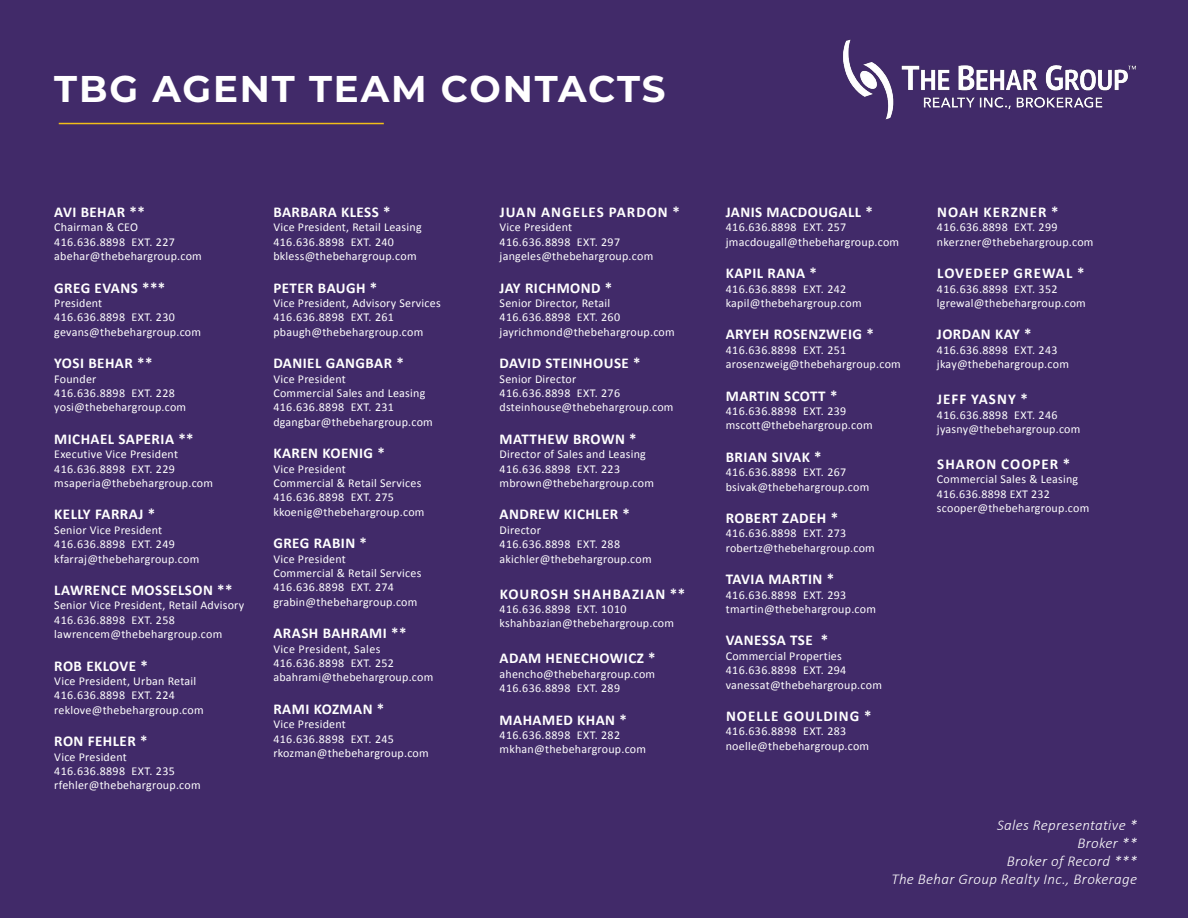
<style>
.page{position:relative;width:1188px;height:918px;background:#fff}
.page>*{position:absolute;margin:0;border:0;box-sizing:border-box;transform-origin:0 0}
.t1{font:700 37.2px "Montserrat";letter-spacing:.05em;color:#fff}
.t2{font:700 15px "Calibri";letter-spacing:.03em;color:#fff}
.t3{font:700 15px "Calibri";letter-spacing:.07em;color:#fff}
.t4{font:italic 300 15px/18px "Calibri";letter-spacing:.02em;color:#fff;text-align:right}
.t5{font:12px/14.4px "Calibri";letter-spacing:.02em;color:#fff}
</style>
<div class="page">
<div style="left:1px;top:0;width:1187px;height:917px;background:#412a69"></div>
<hr style="left:59px;top:123px;width:325px;height:1px;background:#f1be18">
<img style="left:843px;top:39px;width:293px;height:81px">
<h1 class="t1" style="left:54px;top:62px;width:613px">TBG AGENT TEAM CONTACTS</h1>
<p class="t2" style="left:54px;top:201px;width:92px">AVI BEHAR **</p>
<p class="t5" style="left:54px;top:220px;width:149px">Chairman &amp; CEO<br>416.636.8898 EXT. 227 abehar@thebehargroup.com</p>
<p class="t2" style="left:54px;top:277px;width:113px">GREG EVANS ***</p>
<p class="t5" style="left:54px;top:296px;width:148px">President<br>416.636.8898 EXT. 230 gevans@thebehargroup.com</p>
<p class="t2" style="left:54px;top:353px;width:100px">YOSI BEHAR **</p>
<p class="t5" style="left:54px;top:371px;width:133px">Founder<br>416.636.8898 EXT. 228 yosi@thebehargroup.com</p>
<p class="t2" style="left:54px;top:428px;width:141px">MICHAEL SAPERIA **</p>
<p class="t5" style="left:54px;top:447px;width:160px">Executive Vice President<br>416.636.8898 EXT. 229 msaperia@thebehargroup.com</p>
<p class="t2" style="left:54px;top:504px;width:103px">KELLY FARRAJ *</p>
<p class="t5" style="left:54px;top:522px;width:146px">Senior Vice President<br>416.636.8898 EXT. 249 kfarraj@thebehargroup.com</p>
<p class="t2" style="left:54px;top:579px;width:180px">LAWRENCE MOSSELSON **</p>
<p class="t5" style="left:54px;top:598px;width:191px">Senior Vice President, Retail Advisory<br>416.636.8898 EXT. 258 lawrencem@thebehargroup.com</p>
<p class="t2" style="left:54px;top:655px;width:95px">ROB EKLOVE *</p>
<p class="t5" style="left:54px;top:674px;width:151px">Vice President, Urban Retail<br>416.636.8898 EXT. 224 reklove@thebehargroup.com</p>
<p class="t2" style="left:54px;top:731px;width:95px">RON FEHLER *</p>
<p class="t5" style="left:54px;top:749px;width:148px">Vice President<br>416.636.8898 EXT. 235 rfehler@thebehargroup.com</p>
<p class="t2" style="left:273px;top:201px;width:119px">BARBARA KLESS *</p>
<p class="t5" style="left:273px;top:220px;width:150px">Vice President, Retail Leasing<br>416.636.8898 EXT. 240 bkless@thebehargroup.com</p>
<p class="t2" style="left:273px;top:277px;width:106px">PETER BAUGH *</p>
<p class="t5" style="left:273px;top:296px;width:169px">Vice President, Advisory Services<br>416.636.8898 EXT. 261 pbaugh@thebehargroup.com</p>
<p class="t2" style="left:273px;top:353px;width:132px">DANIEL GANGBAR *</p>
<p class="t5" style="left:273px;top:371px;width:161px">Vice President<br>Commercial Sales and Leasing<br>416.636.8898 EXT. 231 dgangbar@thebehargroup.com</p>
<p class="t2" style="left:273px;top:443px;width:113px">KAREN KOENIG *</p>
<p class="t5" style="left:273px;top:461px;width:153px">Vice President<br>Commercial &amp; Retail Services<br>416.636.8898 EXT. 275 kkoenig@thebehargroup.com</p>
<p class="t2" style="left:273px;top:533px;width:95px">GREG RABIN *</p>
<p class="t5" style="left:273px;top:551px;width:150px">Vice President<br>Commercial &amp; Retail Services<br>416.636.8898 EXT. 274 grabin@thebehargroup.com</p>
<p class="t2" style="left:273px;top:623px;width:135px">ARASH BAHRAMI **</p>
<p class="t5" style="left:273px;top:641px;width:161px">Vice President, Sales<br>416.636.8898 EXT. 252 abahrami@thebehargroup.com</p>
<p class="t2" style="left:273px;top:698px;width:113px">RAMI KOZMAN *</p>
<p class="t5" style="left:273px;top:717px;width:157px">Vice President<br>416.636.8898 EXT. 245 rkozman@thebehargroup.com</p>
<p class="t3" style="left:500px;top:201px;width:182px">JUAN ANGELES PARDON *</p>
<p class="t5" style="left:500px;top:220px;width:155px">Vice President<br>416.636.8898 EXT. 297 jangeles@thebehargroup.com</p>
<p class="t2" style="left:500px;top:277px;width:114px">JAY RICHMOND *</p>
<p class="t5" style="left:500px;top:296px;width:177px">Senior Director, Retail<br>416.636.8898 EXT. 260 jayrichmond@thebehargroup.com</p>
<p class="t2" style="left:500px;top:353px;width:143px">DAVID STEINHOUSE *</p>
<p class="t5" style="left:500px;top:371px;width:175px">Senior Director<br>416.636.8898 EXT. 276 dsteinhouse@thebehargroup.com</p>
<p class="t2" style="left:500px;top:428px;width:139px">MATTHEW BROWN *</p>
<p class="t5" style="left:500px;top:447px;width:156px">Director of Sales and Leasing<br>416.636.8898 EXT. 223 mbrown@thebehargroup.com</p>
<p class="t2" style="left:500px;top:504px;width:132px">ANDREW KICHLER *</p>
<p class="t5" style="left:500px;top:522px;width:154px">Director<br>416.636.8898 EXT. 288 akichler@thebehargroup.com</p>
<p class="t3" style="left:500px;top:583px;width:187px">KOUROSH SHAHBAZIAN **</p>
<p class="t5" style="left:500px;top:602px;width:176px">416.636.8898 EXT. 1010 kshahbazian@thebehargroup.com</p>
<p class="t2" style="left:500px;top:648px;width:158px">ADAM HENECHOWICZ *</p>
<p class="t5" style="left:500px;top:666px;width:157px">ahencho@thebehargroup.com<br>416.636.8898 EXT. 289</p>
<p class="t2" style="left:500px;top:709px;width:129px">MAHAMED KHAN *</p>
<p class="t5" style="left:500px;top:728px;width:148px">416.636.8898 EXT. 282 mkhan@thebehargroup.com</p>
<p class="t2" style="left:726px;top:201px;width:149px">JANIS MACDOUGALL *</p>
<p class="t5" style="left:726px;top:220px;width:175px">416.636.8898 EXT. 257 jmacdougall@thebehargroup.com</p>
<p class="t2" style="left:726px;top:263px;width:93px">KAPIL RANA *</p>
<p class="t5" style="left:726px;top:281px;width:137px">416.636.8898 EXT. 242 kapil@thebehargroup.com</p>
<p class="t2" style="left:726px;top:324px;width:150px">ARYEH ROSENZWEIG *</p>
<p class="t5" style="left:726px;top:342px;width:177px">416.636.8898 EXT. 251 arosenzweig@thebehargroup.com</p>
<p class="t2" style="left:726px;top:385px;width:113px">MARTIN SCOTT *</p>
<p class="t5" style="left:726px;top:404px;width:148px">416.636.8898 EXT. 239 mscott@thebehargroup.com</p>
<p class="t2" style="left:726px;top:446px;width:97px">BRIAN SIVAK *</p>
<p class="t5" style="left:726px;top:465px;width:145px">416.636.8898 EXT. 267 bsivak@thebehargroup.com</p>
<p class="t2" style="left:726px;top:507px;width:114px">ROBERT ZADEH *</p>
<p class="t5" style="left:726px;top:526px;width:151px">416.636.8898 EXT. 273 robertz@thebehargroup.com</p>
<p class="t2" style="left:726px;top:569px;width:110px">TAVIA MARTIN *</p>
<p class="t5" style="left:726px;top:587px;width:152px">416.636.8898 EXT. 293 tmartin@thebehargroup.com</p>
<p class="t2" style="left:726px;top:630px;width:104px">VANESSA TSE *</p>
<p class="t5" style="left:726px;top:648px;width:158px">Commercial Properties<br>416.636.8898 EXT. 294 vanessat@thebehargroup.com</p>
<p class="t3" style="left:726px;top:705px;width:147px">NOELLE GOULDING *</p>
<p class="t5" style="left:726px;top:724px;width:145px">416.636.8898 EXT. 283 noelle@thebehargroup.com</p>
<p class="t3" style="left:937px;top:201px;width:123px">NOAH KERZNER *</p>
<p class="t5" style="left:937px;top:220px;width:158px">416.636.8898 EXT. 299 nkerzner@thebehargroup.com</p>
<p class="t3" style="left:937px;top:263px;width:149px">LOVEDEEP GREWAL *</p>
<p class="t5" style="left:937px;top:281px;width:150px">416.636.8898 EXT. 352 lgrewal@thebehargroup.com</p>
<p class="t2" style="left:937px;top:324px;width:96px">JORDAN KAY *</p>
<p class="t5" style="left:937px;top:342px;width:133px">416.636.8898 EXT. 243 jkay@thebehargroup.com</p>
<p class="t3" style="left:937px;top:389px;width:92px">JEFF YASNY *</p>
<p class="t5" style="left:937px;top:407px;width:145px">416.636.8898 EXT. 246 jyasny@thebehargroup.com</p>
<p class="t3" style="left:937px;top:453px;width:135px">SHARON COOPER *</p>
<p class="t5" style="left:937px;top:472px;width:154px">Commercial Sales &amp; Leasing<br>416.636.8898 EXT 232 scooper@thebehargroup.com</p>
<p class="t4" style="left:891px;top:815px;width:247px">Sales Representative *<br>Broker **<br>Broker of Record ***<br>The Behar Group Realty Inc., Brokerage</p>
</div>
